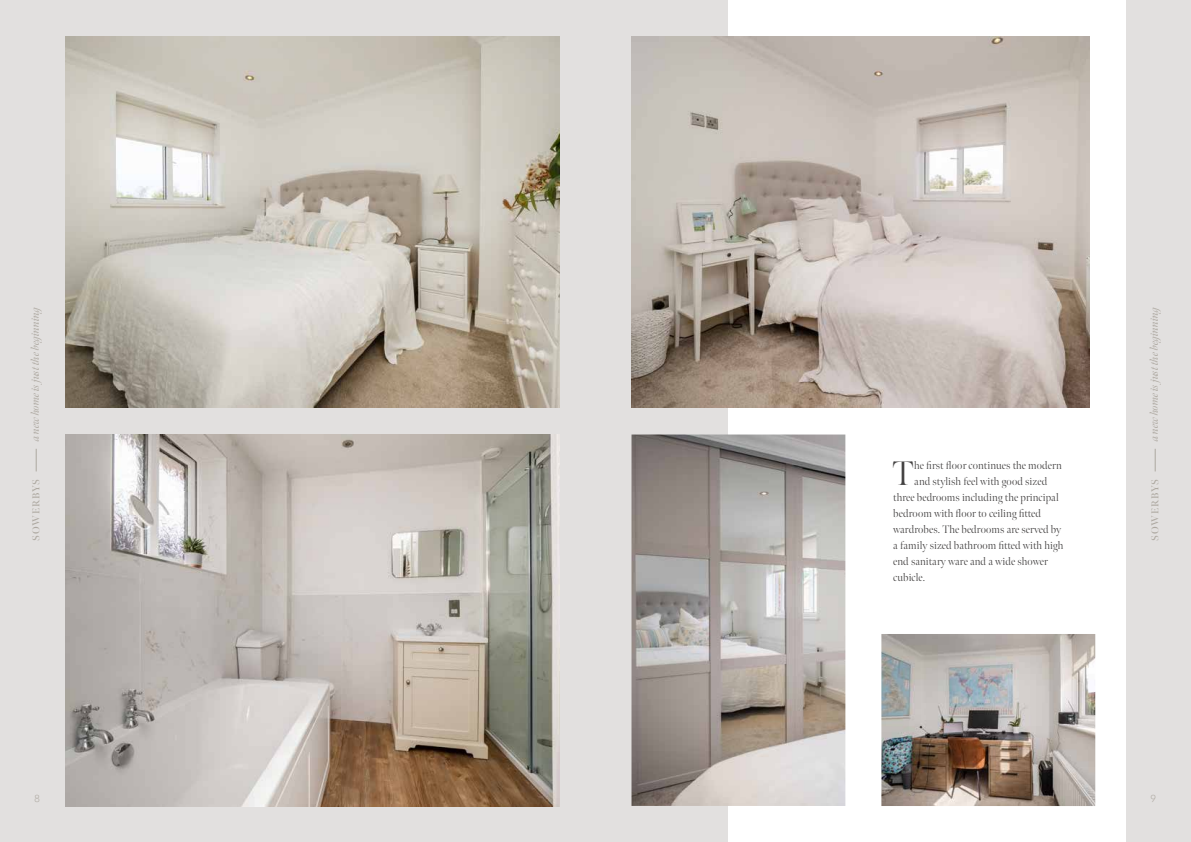
<style>
.page{position:relative;width:1191px;height:842px;background:#fff}
.page>*{position:absolute;margin:0;border:0;box-sizing:border-box;transform-origin:0 0}
.t1{font:300 34px "Meno Banner";color:#434141}
.t2{font:300 11px "Meno Banner";letter-spacing:.01em;color:#434141}
.t3{font:italic 11px "Meno Banner";letter-spacing:-.01em;color:#ada8a0}
.t4{font:600 10px "Meno Banner";letter-spacing:.08em;color:#ada8a0}
.t5{font:300 10px "Quasimoda";color:#ada8a0}
</style>
<div class="page">
<div style="left:0;top:0;width:595px;height:842px;background:#e2e0df"></div>
<div style="left:595px;top:0;width:596px;height:842px;background:#e2e0df"></div>
<svg style="left:36px;top:449px;width:1px;height:22px"></svg>
<svg style="left:1155px;top:449px;width:1px;height:22px"></svg>
<div style="left:728px;top:0;width:397px;height:842px;background:#fff"></div>
<img style="left:66px;top:36px;width:493px;height:371px">
<img style="left:65px;top:434px;width:494px;height:372px">
<img style="left:631px;top:36px;width:458px;height:372px">
<img style="left:881px;top:634px;width:214px;height:172px">
<img style="left:631px;top:434px;width:214px;height:372px">
<p class="t3" style="left:29px;top:441px;width:138px;rotate:-90deg">a new home is just the beginning</p>
<p class="t3" style="left:1147px;top:441px;width:138px;rotate:-90deg">a new home is just the beginning</p>
<h1 class="t1" style="left:892px;top:452px;width:23px">T</h1>
<p class="t2" style="left:914px;top:458px;width:149px">he first floor continues the modern</p>
<p class="t2" style="left:914px;top:474px;width:134px">and stylish feel with good sized</p>
<p class="t2" style="left:893px;top:490px;width:167px">three bedrooms including the principal</p>
<p class="t2" style="left:893px;top:506px;width:149px">bedroom with floor to ceiling fitted</p>
<p class="t2" style="left:893px;top:522px;width:170px">wardrobes. The bedrooms are served by</p>
<p class="t2" style="left:893px;top:538px;width:172px">a family sized bathroom fitted with high</p>
<p class="t2" style="left:893px;top:554px;width:156px">end sanitary ware and a wide shower</p>
<p class="t2" style="left:893px;top:570px;width:34px">cubicle.</p>
<p class="t4" style="left:30px;top:541px;width:63px;rotate:-90deg">SOWERBYS</p>
<p class="t4" style="left:1149px;top:541px;width:63px;rotate:-90deg">SOWERBYS</p>
<p class="t5" style="left:35px;top:791px;width:7px">8</p>
<p class="t5" style="left:1150px;top:791px;width:7px">9</p>
</div>
